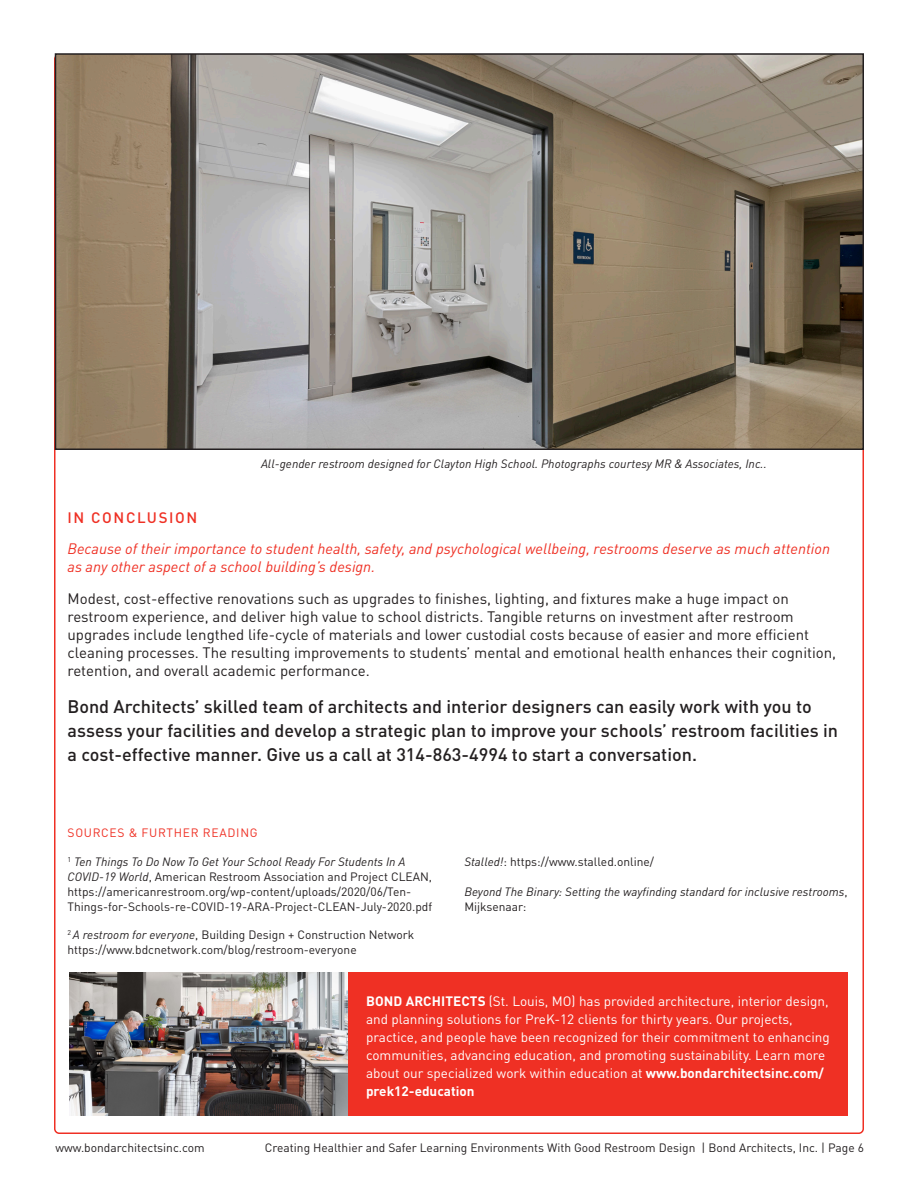
<style>
.page{position:relative;width:918px;height:1188px;background:#fff}
.page>*{position:absolute;margin:0;border:0;box-sizing:border-box;transform-origin:0 0}
.t1{font:500 18px/24px "DIN Pro";color:#231f20}
.t2{font:15px/18px "DIN Pro";color:#231f20}
.t3{font:italic 15px/18px "DIN Pro";color:#ef3024}
.t4{font:500 15px "DIN Pro";letter-spacing:.11em;color:#ef3024}
.t5{font:13.5px/18px "DIN Pro";color:#fff}
.t6{font:12px/15px "DIN Pro";color:#231f20}
.t7{font:italic 12px/15px "DIN Pro";color:#231f20}
.t8{font:12px "DIN Pro";letter-spacing:.06em;color:#ef3024}
.s1{font-style:italic}
.s2{font-style:normal}
.s3{font-weight:700}
</style>
<div class="page">
<div style="left:70px;top:972px;width:778px;height:144px;background:#ef3024"></div>
<img style="left:69px;top:972px;width:279px;height:144px">
<img style="left:58px;top:56px;width:803px;height:391px">
<div style="left:55px;top:53px;width:809px;height:397px;border:2px solid #231f20"></div>
<p class="t7" style="left:261px;top:456px;width:507px">All-gender restroom designed for Clayton High School. Photographs courtesy MR &amp; Associates, Inc..</p>
<p class="t4" style="left:68px;top:506px;width:131px">IN CONCLUSION</p>
<p class="t3" style="left:68px;top:539px;width:764px">Because of their importance to student health, safety, and psychological wellbeing, restrooms deserve as much attention as any other aspect of a school building’s design.</p>
<p class="t2" style="left:68px;top:589px;width:770px">Modest, cost-effective renovations such as upgrades to finishes, lighting, and fixtures make a huge impact on restroom experience, and deliver high value to school districts. Tangible returns on investment after restroom upgrades include lengthed life-cycle of materials and lower custodial costs because of easier and more efficient cleaning processes. The resulting improvements to students’ mental and emotional health enhances their cognition, retention, and overall academic performance.</p>
<p class="t1" style="left:68px;top:694px;width:772px">Bond Architects’ skilled team of architects and interior designers can easily work with you to assess your facilities and develop a strategic plan to improve your schools’ restroom facilities in a cost-effective manner. Give us a call at 314-863-4994 to start a conversation.</p>
<p class="t8" style="left:68px;top:824px;width:192px">SOURCES &amp; FURTHER READING</p>
<p class="t6" style="left:68px;top:853px;width:366px"><sup>1</sup> <span class="s1">Ten Things To Do Now To Get Your School Ready For Students In A COVID-19 World</span>, American Restroom Association and Project CLEAN, https://americanrestroom.org/wp-content/uploads/2020/06/Ten-Things-for-Schools-re-COVID-19-ARA-Project-CLEAN-July-2020.pdf</p>
<p class="t6" style="left:68px;top:927px;width:348px"><sup>2</sup> <span class="s1">A restroom for everyone</span>, Building Design + Construction Network</p>
<p class="t6" style="left:68px;top:942px;width:291px">https://www.bdcnetwork.com/blog/restroom-everyone</p>
<p class="t6" style="left:464px;top:853px;width:191px"><span class="s1">Stalled!</span>: https://www.stalled.online/</p>
<p class="t7" style="left:464px;top:883px;width:385px">Beyond The Binary: Setting the wayfinding standard for inclusive restrooms<span class="s2">,<br>Mijksenaar:</span></p>
<p class="t5" style="left:366px;top:991px;width:465px"><span class="s3">BOND ARCHITECTS</span> (St. Louis, MO) has provided architecture, interior design, and planning solutions for PreK-12 clients for thirty years. Our projects, practice, and people have been recognized for their commitment to enhancing communities, advancing education, and promoting sustainability. Learn more about our specialized work within education at <span class="s3">www.bondarchitectsinc.com/ prek12-education</span></p>
<p class="t6" style="left:56px;top:1139px;width:151px">www.bondarchitectsinc.com</p>
<p class="t6" style="left:265px;top:1139px;width:601px">Creating Healthier and Safer Learning Environments With Good Restroom Design | Bond Architects, Inc. | Page 6</p>
</div>
